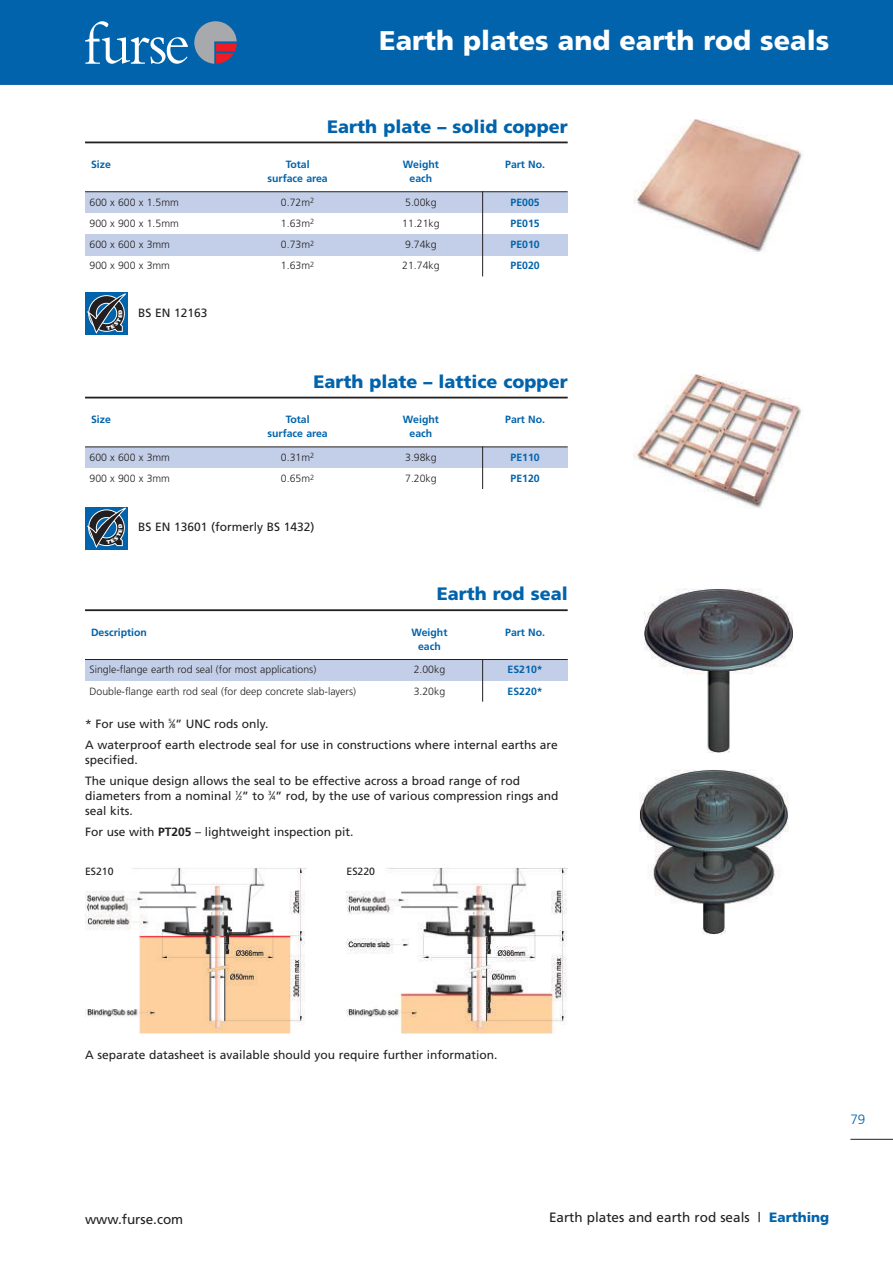
<style>
.page{position:relative;width:893px;height:1263px;background:#fff}
.page>*{position:absolute;margin:0;border:0;box-sizing:border-box;transform-origin:0 0}
.t1{font:900 27px "Frutiger";color:#fff}
.t2{font:900 18px "Frutiger";color:#0063ac}
.t3{font:13.5px "Frutiger";color:#231f20}
.t4{font:300 13.5px "Frutiger";color:#0063ac}
.t5{font:12px/21px "Frutiger";color:#231f20}
.t6{font:300 10.5px "Frutiger";color:#231f20}
.t7{font:700 10.5px/13.5px "Frutiger";color:#0063ac;text-align:center}
.t8{font:10.5px "Frutiger";color:#231f20}
.s1{font-size:6px}
.s2{font-weight:700}
.s3{font-weight:900;color:#0063ac}
</style>
<div class="page">
<div style="left:85px;top:192px;width:151px;height:21px;background:#c3cfe8"></div>
<div style="left:236px;top:192px;width:123px;height:21px;background:#c3cfe8"></div>
<div style="left:359px;top:192px;width:124px;height:21px;background:#c3cfe8"></div>
<div style="left:483px;top:192px;width:85px;height:21px;background:#c3cfe8"></div>
<div style="left:85px;top:235px;width:151px;height:21px;background:#c3cfe8"></div>
<div style="left:236px;top:235px;width:123px;height:21px;background:#c3cfe8"></div>
<div style="left:359px;top:235px;width:124px;height:21px;background:#c3cfe8"></div>
<div style="left:483px;top:235px;width:85px;height:21px;background:#c3cfe8"></div>
<hr style="left:85px;top:191px;width:483px;height:1px;background:#231f20">
<div style="left:0;top:0;width:893px;height:85px;background:#0063ac"></div>
<hr style="left:850px;top:1139px;width:43px;height:1px;background:#231f20">
<svg style="left:194px;top:21px;width:43px;height:43px"></svg>
<svg style="left:85px;top:21px;width:103px;height:43px"></svg>
<img style="left:634px;top:119px;width:169px;height:133px">
<img style="left:633px;top:374px;width:168px;height:134px">
<img style="left:644px;top:588px;width:149px;height:165px">
<img style="left:639px;top:770px;width:149px;height:164px">
<img style="left:85px;top:867px;width:221px;height:166px">
<img style="left:347px;top:867px;width:221px;height:166px">
<hr style="left:482px;top:191px;width:1px;height:85px;background:#231f20">
<hr style="left:85px;top:142px;width:483px;height:1px;background:#231f20">
<div style="left:85px;top:447px;width:151px;height:21px;background:#c3cfe8"></div>
<div style="left:236px;top:447px;width:123px;height:21px;background:#c3cfe8"></div>
<div style="left:359px;top:447px;width:124px;height:21px;background:#c3cfe8"></div>
<div style="left:483px;top:447px;width:85px;height:21px;background:#c3cfe8"></div>
<hr style="left:85px;top:446px;width:483px;height:1px;background:#231f20">
<hr style="left:482px;top:446px;width:1px;height:43px;background:#231f20">
<hr style="left:85px;top:397px;width:483px;height:1px;background:#231f20">
<div style="left:85px;top:659px;width:291px;height:22px;background:#c3cfe8"></div>
<div style="left:376px;top:659px;width:107px;height:22px;background:#c3cfe8"></div>
<div style="left:483px;top:659px;width:85px;height:22px;background:#c3cfe8"></div>
<hr style="left:85px;top:659px;width:483px;height:1px;background:#231f20">
<hr style="left:482px;top:659px;width:1px;height:43px;background:#231f20">
<hr style="left:85px;top:609px;width:483px;height:2px;background:#231f20">
<div style="left:85px;top:293px;width:43px;height:42px;background:#0063ac"></div>
<div style="left:85px;top:507px;width:43px;height:42px;background:#0063ac"></div>
<svg style="left:87px;top:293px;width:39px;height:40px"></svg>
<svg style="left:87px;top:507px;width:39px;height:40px"></svg>
<h1 class="t1" style="left:379px;top:30px;width:451px">Earth plates and earth rod seals</h1>
<h2 class="t2" style="left:327px;top:119px;width:242px">Earth plate – solid copper</h2>
<p class="t7" style="left:91px;top:159px;width:21px">Size</p>
<p class="t7" style="left:268px;top:159px;width:62px">Total surface area</p>
<p class="t7" style="left:403px;top:159px;width:37px">Weight each</p>
<p class="t7" style="left:505px;top:159px;width:41px">Part No.</p>
<p class="t6" style="left:90px;top:198px;width:91px">600 x 600 x 1.5mm</p>
<p class="t6" style="left:281px;top:198px;width:35px">0.72m<sup>2</sup></p>
<p class="t6" style="left:405px;top:198px;width:33px">5.00kg</p>
<p class="t7" style="left:511px;top:196px;width:31px">PE005</p>
<p class="t6" style="left:90px;top:219px;width:91px">900 x 900 x 1.5mm</p>
<p class="t6" style="left:281px;top:219px;width:35px">1.63m<sup>2</sup></p>
<p class="t6" style="left:402px;top:219px;width:39px">11.21kg</p>
<p class="t7" style="left:511px;top:217px;width:31px">PE015</p>
<p class="t6" style="left:90px;top:240px;width:82px">600 x 600 x 3mm</p>
<p class="t6" style="left:281px;top:240px;width:35px">0.73m<sup>2</sup></p>
<p class="t6" style="left:405px;top:240px;width:33px">9.74kg</p>
<p class="t7" style="left:511px;top:238px;width:31px">PE010</p>
<p class="t6" style="left:90px;top:261px;width:82px">900 x 900 x 3mm</p>
<p class="t6" style="left:281px;top:262px;width:35px">1.63m<sup>2</sup></p>
<p class="t6" style="left:402px;top:261px;width:39px">21.74kg</p>
<p class="t7" style="left:511px;top:260px;width:31px">PE020</p>
<p class="t5" style="left:138px;top:303px;width:71px">BS EN 12163</p>
<h2 class="t2" style="left:313px;top:374px;width:256px">Earth plate – lattice copper</h2>
<p class="t7" style="left:91px;top:414px;width:21px">Size</p>
<p class="t7" style="left:268px;top:414px;width:62px">Total surface area</p>
<p class="t7" style="left:403px;top:414px;width:37px">Weight each</p>
<p class="t7" style="left:505px;top:414px;width:41px">Part No.</p>
<p class="t6" style="left:90px;top:453px;width:82px">600 x 600 x 3mm</p>
<p class="t6" style="left:281px;top:453px;width:35px">0.31m<sup>2</sup></p>
<p class="t6" style="left:405px;top:453px;width:33px">3.98kg</p>
<p class="t7" style="left:511px;top:451px;width:31px">PE110</p>
<p class="t6" style="left:90px;top:474px;width:82px">900 x 900 x 3mm</p>
<p class="t6" style="left:281px;top:474px;width:35px">0.65m<sup>2</sup></p>
<p class="t6" style="left:405px;top:474px;width:33px">7.20kg</p>
<p class="t7" style="left:511px;top:472px;width:31px">PE120</p>
<p class="t5" style="left:138px;top:518px;width:178px">BS EN 13601 (formerly BS 1432)</p>
<h2 class="t2" style="left:437px;top:587px;width:132px">Earth rod seal</h2>
<p class="t7" style="left:91px;top:626px;width:57px">Description</p>
<p class="t7" style="left:411px;top:626px;width:37px">Weight each</p>
<p class="t7" style="left:505px;top:626px;width:41px">Part No.</p>
<p class="t6" style="left:90px;top:665px;width:228px">Single-flange earth rod seal (for most applications)</p>
<p class="t6" style="left:414px;top:665px;width:33px">2.00kg</p>
<p class="t7" style="left:508px;top:664px;width:37px">ES210*</p>
<p class="t6" style="left:90px;top:687px;width:268px">Double-flange earth rod seal (for deep concrete slab-layers)</p>
<p class="t6" style="left:414px;top:687px;width:33px">3.20kg</p>
<p class="t7" style="left:508px;top:685px;width:37px">ES220*</p>
<p class="t5" style="left:85px;top:714px;width:474px">* For use with <sup>5</sup>⁄<span class="s1">8</span>” UNC rods only.<br>A waterproof earth electrode seal for use in constructions where internal earths are</p>
<p class="t5" style="left:85px;top:750px;width:437px">specified.<br>The unique design allows the seal to be effective across a broad range of rod</p>
<p class="t5" style="left:85px;top:789px;width:475px;line-height:15px">diameters from a nominal <sup>1</sup>⁄<span class="s1">2</span>” to <sup>3</sup>⁄<span class="s1">4</span>” rod, by the use of various compression rings and seal kits.</p>
<p class="t5" style="left:85px;top:822px;width:270px">For use with <span class="s2">PT205</span> – lightweight inspection pit.</p>
<p class="t8" style="left:85px;top:867px;width:30px">ES210</p>
<p class="t8" style="left:347px;top:867px;width:30px">ES220</p>
<p class="t5" style="left:85px;top:1045px;width:414px">A separate datasheet is available should you require further information.</p>
<p class="t4" style="left:850px;top:1114px;width:17px">79</p>
<p class="t3" style="left:85px;top:1214px;width:100px">www.furse.com</p>
<p class="t3" style="left:549px;top:1212px;width:282px">Earth plates and earth rod seals | <span class="s3">Earthing</span></p>
</div>
